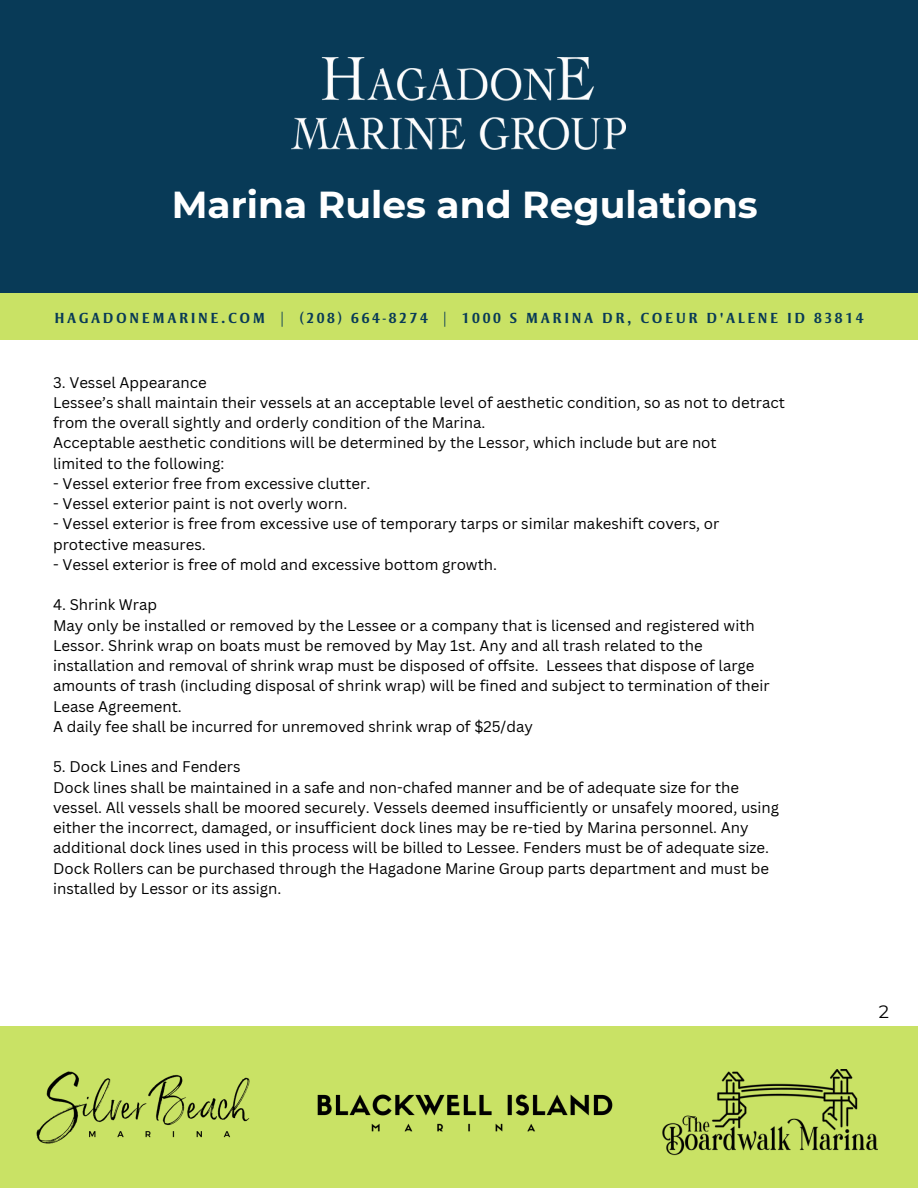
<style>
.page{position:relative;width:918px;height:1188px;background:#fff}
.page>*{position:absolute;margin:0;border:0;box-sizing:border-box;transform-origin:0 0}
.t1{font:700 37.5px "Montserrat";color:#fff}
.t2{font:18px "Montserrat";color:#000}
.t3{font:15px "Canva Sans";color:#000}
.t4{font:700 15px "Strayhorn MT Std";letter-spacing:.17em;color:#083a57}
</style>
<div class="page">
<div style="left:0;top:0;width:918px;height:328px;background:#083a57"></div>
<div style="left:0;top:293px;width:918px;height:47px;background:#c9e265"></div>
<img style="left:292px;top:58px;width:334px;height:92px">
<div style="left:0;top:1027px;width:918px;height:161px;background:#c9e265"></div>
<img style="left:36px;top:1071px;width:214px;height:73px">
<img style="left:662px;top:1070px;width:215px;height:86px">
<img style="left:317px;top:1094px;width:296px;height:38px">
<p class="t1" style="left:172px;top:182px;width:588px">Marina Rules and Regulations</p>
<p class="t4" style="left:54px;top:312px;width:811px">HAGADONEMARINE.COM | (208) 664-8274 | 1000 S MARINA DR, COEUR D'ALENE ID 83814</p>
<p class="t3" style="left:53px;top:372px;width:155px">3. Vessel Appearance</p>
<p class="t3" style="left:53px;top:392px;width:733px">Lessee’s shall maintain their vessels at an acceptable level of aesthetic condition, so as not to detract</p>
<p class="t3" style="left:53px;top:412px;width:434px">from the overall sightly and orderly condition of the Marina.</p>
<p class="t3" style="left:53px;top:432px;width:665px">Acceptable aesthetic conditions will be determined by the Lessor, which include but are not</p>
<p class="t3" style="left:53px;top:453px;width:173px">limited to the following:</p>
<p class="t3" style="left:53px;top:473px;width:319px">- Vessel exterior free from excessive clutter.</p>
<p class="t3" style="left:53px;top:493px;width:296px">- Vessel exterior paint is not overly worn.</p>
<p class="t3" style="left:53px;top:513px;width:668px">- Vessel exterior is free from excessive use of temporary tarps or similar makeshift covers, or</p>
<p class="t3" style="left:53px;top:534px;width:154px">protective measures.</p>
<p class="t3" style="left:53px;top:554px;width:446px">- Vessel exterior is free of mold and excessive bottom growth.</p>
<p class="t3" style="left:53px;top:594px;width:106px">4. Shrink Wrap</p>
<p class="t3" style="left:53px;top:615px;width:703px">May only be installed or removed by the Lessee or a company that is licensed and registered with</p>
<p class="t3" style="left:53px;top:635px;width:651px">Lessor. Shrink wrap on boats must be removed by May 1st. Any and all trash related to the</p>
<p class="t3" style="left:53px;top:655px;width:703px">installation and removal of shrink wrap must be disposed of offsite. Lessees that dispose of large</p>
<p class="t3" style="left:53px;top:675px;width:718px">amounts of trash (including disposal of shrink wrap) will be fined and subject to termination of their</p>
<p class="t3" style="left:53px;top:696px;width:130px">Lease Agreement.</p>
<p class="t3" style="left:53px;top:716px;width:481px">A daily fee shall be incurred for unremoved shrink wrap of $25/day</p>
<p class="t3" style="left:53px;top:756px;width:189px">5. Dock Lines and Fenders</p>
<p class="t3" style="left:53px;top:777px;width:688px">Dock lines shall be maintained in a safe and non-chafed manner and be of adequate size for the</p>
<p class="t3" style="left:53px;top:797px;width:728px">vessel. All vessels shall be moored securely. Vessels deemed insufficiently or unsafely moored, using</p>
<p class="t3" style="left:53px;top:817px;width:697px">either the incorrect, damaged, or insufficient dock lines may be re-tied by Marina personnel. Any</p>
<p class="t3" style="left:53px;top:837px;width:718px">additional dock lines used in this process will be billed to Lessee. Fenders must be of adequate size.</p>
<p class="t3" style="left:53px;top:858px;width:717px">Dock Rollers can be purchased through the Hagadone Marine Group parts department and must be</p>
<p class="t3" style="left:53px;top:878px;width:230px">installed by Lessor or its assign.</p>
<p class="t2" style="left:879px;top:1001px;width:12px">2</p>
</div>
